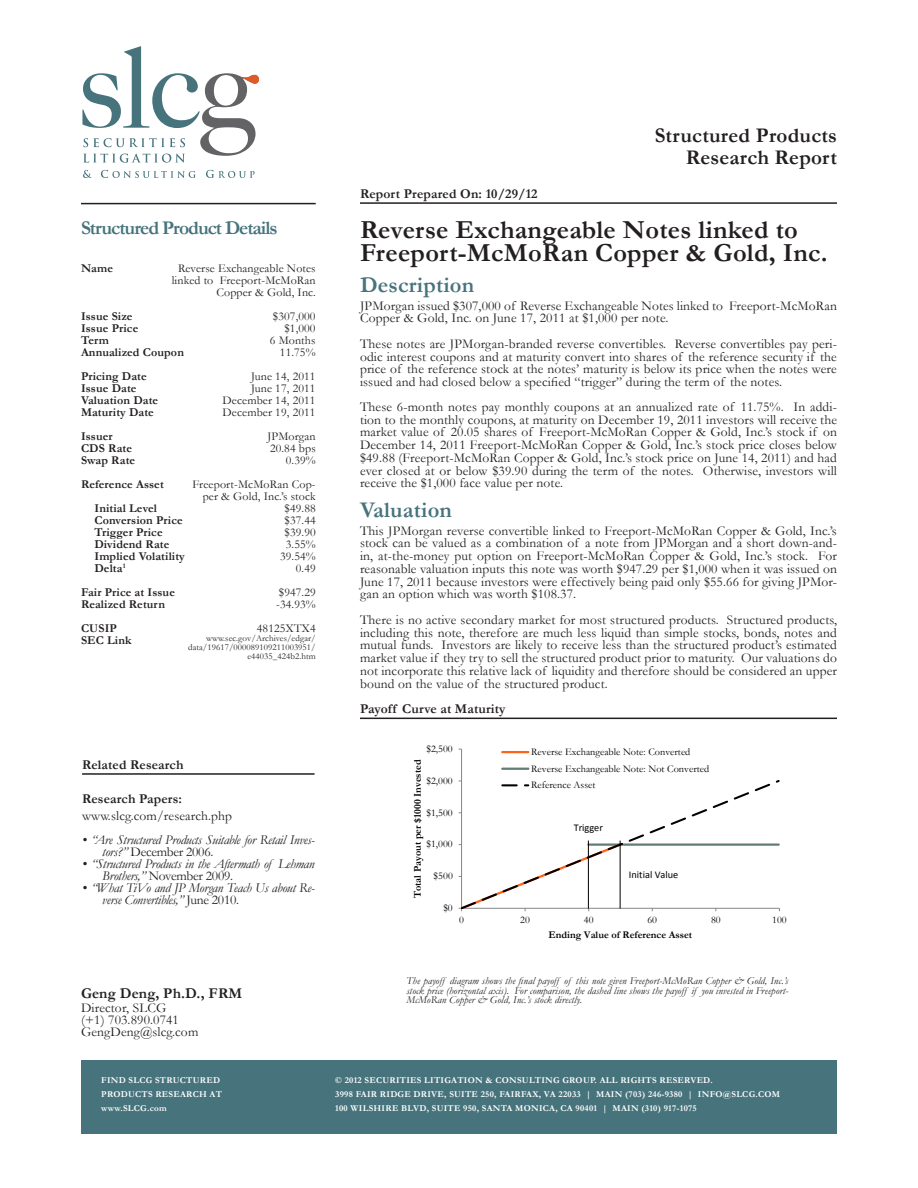
<style>
.page{position:relative;width:918px;height:1188px;background:#fff}
.page>*{position:absolute;margin:0;border:0;box-sizing:border-box;transform-origin:0 0}
.t1{font:700 26.25px/22.5px "Garamond";letter-spacing:.01em;color:#231f20}
.t2{font:700 22.5px "Garamond";letter-spacing:.01em;color:#46737c}
.t3{font:700 21px/22.5px "Garamond";letter-spacing:.01em;color:#231f20;text-align:right}
.t4{font:700 19.5px "Garamond";letter-spacing:-.05em;color:#46737c}
.t5{font:700 15px "Garamond";letter-spacing:.01em;color:#231f20}
.t6{font:13.5px/12.8px "Garamond";letter-spacing:.01em;color:#231f20;text-align:justify}
.t7{font:italic 13.5px/12px "Garamond";letter-spacing:-.02em;color:#231f20}
.t8{font:700 13.5px "Garamond";letter-spacing:.01em;color:#231f20}
.t9{font:12px/12px "Garamond";letter-spacing:.01em;color:#231f20;text-align:right}
.t10{font:700 12px/12px "Garamond";letter-spacing:.01em;color:#231f20}
.t11{font:italic 10.5px/9.8px "Garamond";letter-spacing:.01em;color:#231f20;text-align:justify}
.t12{font:10.35px "Garamond";color:#000}
.t13{font:10.35px "Calibri";color:#000}
.t14{font:10.2px/16.6px "Garamond";color:#000}
.t15{font:700 10.2px "Garamond";color:#000}
.t16{font:10.2px "Calibri";color:#000}
.t17{font:700 9px/14.2px "Garamond";letter-spacing:.03em;color:#fff}
.t18{font:9px/9px "Garamond";letter-spacing:.01em;color:#231f20;text-align:right}
.s1{font-style:normal}
</style>
<div class="page">
<hr style="left:360px;top:202px;width:477px;height:2px;background:#231f20">
<hr style="left:360px;top:718px;width:477px;height:1px;background:#231f20">
<hr style="left:461px;top:749px;width:1px;height:159px;background:#868686">
<hr style="left:502px;top:751px;width:26px;height:2px;background:#ff6319">
<hr style="left:502px;top:768px;width:26px;height:2px;background:#627d77">
<svg style="left:459px;top:780px;width:321px;height:131px"></svg>
<hr style="left:81px;top:203px;width:235px;height:1px;background:#231f20">
<div style="left:81px;top:1061px;width:234px;height:73px;background:#46737c"></div>
<div style="left:315px;top:1061px;width:522px;height:73px;background:#46737c"></div>
<hr style="left:82px;top:773px;width:233px;height:2px;background:#231f20">
<svg style="left:83px;top:170px;width:9px;height:8px"></svg>
<svg style="left:101px;top:170px;width:95px;height:8px"></svg>
<svg style="left:206px;top:170px;width:49px;height:8px"></svg>
<svg style="left:82px;top:46px;width:177px;height:117px"></svg>
<h3 class="t4" style="left:81px;top:215px;width:198px">Structured Product Details</h3>
<p class="t10" style="left:81px;top:263px;width:33px">Name</p>
<p class="t9" style="left:172px;top:262px;width:145px">Reverse Exchangeable Notes linked to Freeport-McMoRan<br>Copper &amp; Gold, Inc.</p>
<p class="t9" style="left:270px;top:310px;width:47px">$307,000 $1,000<br>6 Months<br>11.75%</p>
<p class="t9" style="left:223px;top:370px;width:94px">June 14, 2011<br>June 17, 2011<br>December 14, 2011<br>December 19, 2011</p>
<p class="t10" style="left:81px;top:310px;width:104px">Issue Size<br>Issue Price<br>Term<br>Annualized Coupon</p>
<p class="t10" style="left:81px;top:370px;width:79px">Pricing Date<br>Issue Date<br>Valuation Date<br>Maturity Date</p>
<p class="t10" style="left:81px;top:430px;width:56px">Issuer<br>CDS Rate<br>Swap Rate</p>
<p class="t9" style="left:267px;top:430px;width:50px">JPMorgan<br>20.84 bps<br>0.39%</p>
<p class="t10" style="left:94px;top:502px;width:92px">Initial Level<br>Conversion Price<br>Trigger Price<br>Dividend Rate<br>Implied Volatility<br>Delta<sup>1</sup></p>
<p class="t9" style="left:280px;top:502px;width:37px">$49.88 $37.44 $39.90<br>3.55%<br>39.54%<br>0.49</p>
<p class="t10" style="left:81px;top:586px;width:95px">Fair Price at Issue<br>Realized Return</p>
<p class="t10" style="left:81px;top:622px;width:52px">CUSIP<br>SEC Link</p>
<p class="t10" style="left:81px;top:479px;width:84px">Reference Asset</p>
<p class="t9" style="left:193px;top:478px;width:125px">Freeport-McMoRan Cop&shy;per &amp; Gold, Inc.’s stock</p>
<p class="t9" style="left:276px;top:586px;width:41px;text-align:left">$947.29 -34.93%</p>
<p class="t9" style="left:257px;top:622px;width:60px">48125XTX4</p>
<p class="t18" style="left:188px;top:633px;width:129px">www.sec.gov/Archives/edgar/ data/19617/000089109211003951/ e44035_424b2.htm</p>
<p class="t8" style="left:82px;top:755px;width:103px">Related Research</p>
<p class="t8" style="left:82px;top:790px;width:102px">Research Papers:</p>
<p class="t6" style="left:82px;top:809px;width:151px">www.slcg.com/research.php</p>
<p class="t7" style="left:102px;top:833px;width:214px;text-indent:-20px">• “Are Structured Products Suitable for Retail Inves&shy;tors?” <span class="s1">December 2006.</span></p>
<p class="t7" style="left:102px;top:857px;width:214px;text-indent:-20px">• “Structured Products in the Aftermath of Lehman<br>Brothers,” <span class="s1">November 2009.</span></p>
<p class="t7" style="left:102px;top:881px;width:214px;text-indent:-20px">• “What TiVo and JP Morgan Teach Us about Re&shy;verse Convertibles,” <span class="s1">June 2010.</span></p>
<h3 class="t3" style="left:655px;top:124px;width:184px">Structured Products<br>Research Report</h3>
<p class="t8" style="left:360px;top:184px;width:179px">Report Prepared On: 10/29/12</p>
<h1 class="t1" style="left:360px;top:219px;width:469px">Reverse Exchangeable Notes linked to<br>Freeport-McMoRan Copper &amp; Gold, Inc.</h1>
<h2 class="t2" style="left:360px;top:270px;width:116px">Description</h2>
<p class="t6" style="left:360px;top:299px;width:478px">JPMorgan issued $307,000 of Reverse Exchangeable Notes linked to Freeport-McMoRan<br>Copper &amp; Gold, Inc. on June 17, 2011 at $1,000 per note.</p>
<p class="t6" style="left:360px;top:337px;width:478px">These notes are JPMorgan-branded reverse convertibles. Reverse convertibles pay peri&shy;odic interest coupons and at maturity convert into shares of the reference security if the price of the reference stock at the notes’ maturity is below its price when the notes were issued and had closed below a specified “trigger” during the term of the notes.</p>
<p class="t6" style="left:360px;top:400px;width:479px">These 6-month notes pay monthly coupons at an annualized rate of 11.75%. In addi&shy;tion to the monthly coupons, at maturity on December 19, 2011 investors will receive the market value of 20.05 shares of Freeport-McMoRan Copper &amp; Gold, Inc.’s stock if on December 14, 2011 Freeport-McMoRan Copper &amp; Gold, Inc.’s stock price closes below $49.88 (Freeport-McMoRan Copper &amp; Gold, Inc.’s stock price on June 14, 2011) and had ever closed at or below $39.90 during the term of the notes. Otherwise, investors will receive the $1,000 face value per note.</p>
<h2 class="t2" style="left:360px;top:495px;width:94px">Valuation</h2>
<p class="t6" style="left:360px;top:524px;width:479px">This JPMorgan reverse convertible linked to Freeport-McMoRan Copper &amp; Gold, Inc.’s stock can be valued as a combination of a note from JPMorgan and a short down-and&shy;in, at-the-money put option on Freeport-McMoRan Copper &amp; Gold, Inc.’s stock. For reasonable valuation inputs this note was worth $947.29 per $1,000 when it was issued on June 17, 2011 because investors were effectively being paid only $55.66 for giving JPMor&shy;gan an option which was worth $108.37.</p>
<p class="t6" style="left:360px;top:613px;width:479px">There is no active secondary market for most structured products. Structured products, including this note, therefore are much less liquid than simple stocks, bonds, notes and mutual funds. Investors are likely to receive less than the structured product’s estimated market value if they try to sell the structured product prior to maturity. Our valuations do not incorporate this relative lack of liquidity and therefore should be considered an upper bound on the value of the structured product.</p>
<p class="t8" style="left:360px;top:700px;width:147px">Payoff Curve at Maturity</p>
<p class="t12" style="left:427px;top:742px;width:28px">$2,500</p>
<p class="t15" style="left:411px;top:898px;width:140px;rotate:-90deg">Total Payout per $1000 Invested</p>
<p class="t14" style="left:427px;top:772px;width:28px">$2,000</p>
<p class="t12" style="left:427px;top:805px;width:28px">$1,500</p>
<p class="t14" style="left:427px;top:836px;width:28px">$1,000</p>
<p class="t14" style="left:434px;top:867px;width:21px">$500</p>
<p class="t12" style="left:443px;top:901px;width:11px">$0</p>
<p class="t14" style="left:531px;top:743px;width:180px">Reverse Exchangeable Note: Converted<br>Reverse Exchangeable Note: Not Converted</p>
<p class="t12" style="left:531px;top:778px;width:66px">Reference Asset</p>
<p class="t16" style="left:574px;top:821px;width:31px">Trigger</p>
<p class="t13" style="left:629px;top:868px;width:51px">Initial Value</p>
<p class="t14" style="left:459px;top:911px;width:6px">0</p>
<p class="t14" style="left:520px;top:911px;width:11px">20</p>
<p class="t14" style="left:584px;top:911px;width:11px">40</p>
<p class="t14" style="left:647px;top:911px;width:11px">60</p>
<p class="t14" style="left:711px;top:911px;width:11px">80</p>
<p class="t14" style="left:772px;top:911px;width:16px">100</p>
<p class="t15" style="left:549px;top:928px;width:145px">Ending Value of Reference Asset</p>
<p class="t11" style="left:406px;top:975px;width:384px">The payoff diagram shows the final payoff of this note given Freeport-McMoRan Copper &amp; Gold, Inc.’s stock price (horizontal axis). For comparison, the dashed line shows the payoff if you invested in Freeport-McMoRan Copper &amp; Gold, Inc.’s stock directly.</p>
<p class="t5" style="left:81px;top:983px;width:163px">Geng Deng, Ph.D., FRM</p>
<p class="t6" style="left:81px;top:1001px;width:119px;line-height:12px;text-align:left">Director, SLCG<br>(+1) 703.890.0741<br>GengDeng@slcg.com</p>
<p class="t17" style="left:101px;top:1073px;width:122px">FIND SLCG STRUCTURED<br>PRODUCTS RESEARCH AT www.SLCG.com</p>
<p class="t17" style="left:335px;top:1073px;width:446px">© 2012 SECURITIES LITIGATION &amp; CONSULTING GROUP. ALL RIGHTS RESERVED.<br>3998 FAIR RIDGE DRIVE, SUITE 250, FAIRFAX, VA 22033 | MAIN (703) 246-9380 | INFO@SLCG.COM<br>100 WILSHIRE BLVD, SUITE 950, SANTA MONICA, CA 90401 | MAIN (310) 917-1075</p>
</div>
